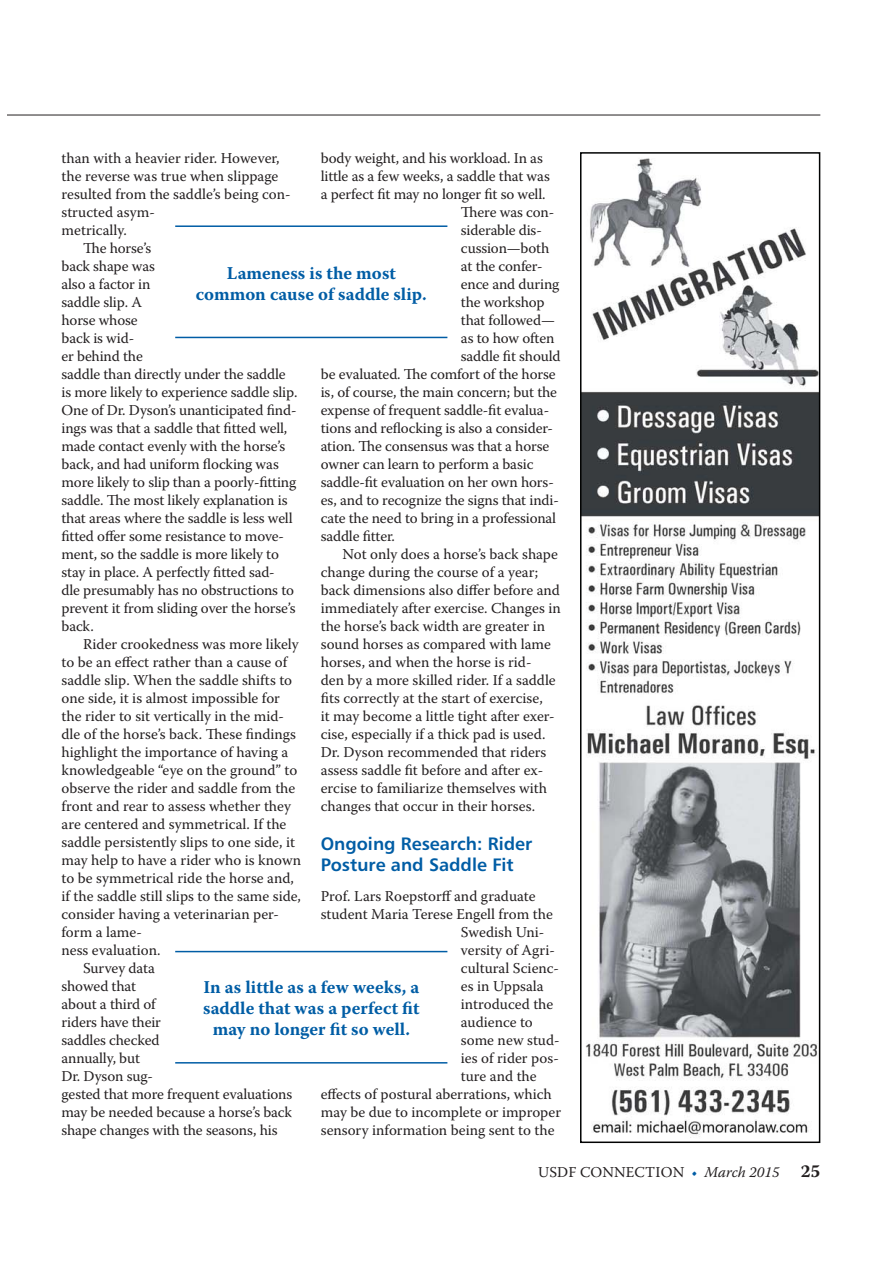
<style>
.page{position:relative;width:893px;height:1263px;background:#fff}
.page>*{position:absolute;margin:0;border:0;box-sizing:border-box;transform-origin:0 0}
.t1{font:700 18px/21px "Warnock Pro";color:#005da5;text-align:center}
.t2{font:18px/21px "Humanist 777 BT Bold B";color:#005da5}
.t3{font:15px "Warnock Pro";color:#231f20}
.s1{color:#005da5}
.s2{font-style:italic}
.s3{font-weight:700;font-size:18px}
</style>
<div class="page">
<hr style="left:8px;top:115px;width:812px;height:1px;background:#231f20">
<img style="left:583px;top:158px;width:234px;height:980px">
<div style="left:580px;top:152px;width:240px;height:991px;border:2px solid #010202"></div>
<hr style="left:175px;top:225px;width:272px;height:2px;background:#005da5">
<hr style="left:175px;top:337px;width:272px;height:1px;background:#005da5">
<hr style="left:175px;top:951px;width:272px;height:1px;background:#005da5">
<hr style="left:175px;top:1062px;width:272px;height:2px;background:#005da5">
<p class="t3" style="left:62px;top:153px;width:220px">than with a heavier rider. However,</p>
<p class="t3" style="left:62px;top:171px;width:218px">the reverse was true when slippage</p>
<p class="t3" style="left:62px;top:189px;width:231px">resulted from the saddle’s being con-</p>
<p class="t3" style="left:62px;top:207px;width:95px">structed asym-</p>
<p class="t3" style="left:62px;top:225px;width:67px">metrically.</p>
<p class="t3" style="left:83px;top:243px;width:70px">The horse’s</p>
<p class="t3" style="left:62px;top:261px;width:95px">back shape was</p>
<p class="t3" style="left:62px;top:279px;width:90px">also a factor in</p>
<p class="t3" style="left:62px;top:297px;width:82px">saddle slip. A</p>
<p class="t3" style="left:62px;top:315px;width:78px">horse whose</p>
<p class="t3" style="left:62px;top:333px;width:74px">back is wid-</p>
<p class="t3" style="left:62px;top:351px;width:83px">er behind the</p>
<p class="t3" style="left:62px;top:369px;width:226px">saddle than directly under the saddle</p>
<p class="t3" style="left:62px;top:387px;width:237px">is more likely to experience saddle slip.</p>
<p class="t3" style="left:62px;top:405px;width:236px">One of Dr. Dyson’s unanticipated find-</p>
<p class="t3" style="left:62px;top:423px;width:227px">ings was that a saddle that fitted well,</p>
<p class="t3" style="left:62px;top:441px;width:225px">made contact evenly with the horse’s</p>
<p class="t3" style="left:62px;top:459px;width:219px">back, and had uniform flocking was</p>
<p class="t3" style="left:62px;top:477px;width:236px">more likely to slip than a poorly-fitting</p>
<p class="t3" style="left:62px;top:495px;width:228px">saddle. The most likely explanation is</p>
<p class="t3" style="left:62px;top:513px;width:233px">that areas where the saddle is less well</p>
<p class="t3" style="left:62px;top:531px;width:224px">fitted offer some resistance to move-</p>
<p class="t3" style="left:62px;top:549px;width:219px">ment, so the saddle is more likely to</p>
<p class="t3" style="left:62px;top:567px;width:215px">stay in place. A perfectly fitted sad-</p>
<p class="t3" style="left:62px;top:585px;width:234px">dle presumably has no obstructions to</p>
<p class="t3" style="left:62px;top:603px;width:236px">prevent it from sliding over the horse’s</p>
<p class="t3" style="left:62px;top:621px;width:34px">back.</p>
<p class="t3" style="left:83px;top:639px;width:217px">Rider crookedness was more likely</p>
<p class="t3" style="left:62px;top:657px;width:227px">to be an effect rather than a cause of</p>
<p class="t3" style="left:62px;top:675px;width:232px">saddle slip. When the saddle shifts to</p>
<p class="t3" style="left:62px;top:693px;width:220px">one side, it is almost impossible for</p>
<p class="t3" style="left:62px;top:711px;width:224px">the rider to sit vertically in the mid-</p>
<p class="t3" style="left:62px;top:729px;width:236px">dle of the horse’s back. These findings</p>
<p class="t3" style="left:62px;top:747px;width:228px">highlight the importance of having a</p>
<p class="t3" style="left:62px;top:765px;width:237px">knowledgeable “eye on the ground” to</p>
<p class="t3" style="left:62px;top:783px;width:235px">observe the rider and saddle from the</p>
<p class="t3" style="left:62px;top:801px;width:231px">front and rear to assess whether they</p>
<p class="t3" style="left:62px;top:819px;width:226px">are centered and symmetrical. If the</p>
<p class="t3" style="left:62px;top:837px;width:235px">saddle persistently slips to one side, it</p>
<p class="t3" style="left:62px;top:855px;width:241px">may help to have a rider who is known</p>
<p class="t3" style="left:62px;top:873px;width:234px">to be symmetrical ride the horse and,</p>
<p class="t3" style="left:62px;top:891px;width:241px">if the saddle still slips to the same side,</p>
<p class="t3" style="left:62px;top:909px;width:219px">consider having a veterinarian per-</p>
<p class="t3" style="left:62px;top:927px;width:82px">form a lame-</p>
<p class="t3" style="left:62px;top:945px;width:100px">ness evaluation.</p>
<p class="t3" style="left:83px;top:963px;width:73px">Survey data</p>
<p class="t3" style="left:62px;top:981px;width:76px">showed that</p>
<p class="t3" style="left:62px;top:999px;width:96px">about a third of</p>
<p class="t3" style="left:62px;top:1017px;width:101px">riders have their</p>
<p class="t3" style="left:62px;top:1035px;width:100px">saddles checked</p>
<p class="t3" style="left:62px;top:1053px;width:80px">annually, but</p>
<p class="t3" style="left:62px;top:1071px;width:93px">Dr. Dyson sug-</p>
<p class="t3" style="left:62px;top:1089px;width:232px">gested that more frequent evaluations</p>
<p class="t3" style="left:62px;top:1107px;width:232px">may be needed because a horse’s back</p>
<p class="t3" style="left:62px;top:1125px;width:218px">shape changes with the seasons, his</p>
<p class="t3" style="left:321px;top:153px;width:224px">body weight, and his workload. In as</p>
<p class="t3" style="left:321px;top:171px;width:231px">little as a few weeks, a saddle that was</p>
<p class="t3" style="left:321px;top:189px;width:226px">a perfect fit may no longer fit so well.</p>
<p class="t3" style="left:461px;top:207px;width:95px">There was con-</p>
<p class="t3" style="left:461px;top:225px;width:83px">siderable dis-</p>
<p class="t3" style="left:461px;top:243px;width:90px">cussion—both</p>
<p class="t3" style="left:461px;top:261px;width:83px">at the confer-</p>
<p class="t3" style="left:461px;top:279px;width:100px">ence and during</p>
<p class="t3" style="left:461px;top:297px;width:85px">the workshop</p>
<p class="t3" style="left:461px;top:315px;width:96px">that followed—</p>
<p class="t3" style="left:461px;top:333px;width:95px">as to how often</p>
<p class="t3" style="left:461px;top:351px;width:101px">saddle fit should</p>
<p class="t3" style="left:321px;top:369px;width:236px">be evaluated. The comfort of the horse</p>
<p class="t3" style="left:321px;top:387px;width:238px">is, of course, the main concern; but the</p>
<p class="t3" style="left:321px;top:405px;width:230px">expense of frequent saddle-fit evalua-</p>
<p class="t3" style="left:321px;top:423px;width:234px">tions and reflocking is also a consider-</p>
<p class="t3" style="left:321px;top:441px;width:230px">ation. The consensus was that a horse</p>
<p class="t3" style="left:321px;top:459px;width:214px">owner can learn to perform a basic</p>
<p class="t3" style="left:321px;top:477px;width:235px">saddle-fit evaluation on her own hors-</p>
<p class="t3" style="left:321px;top:495px;width:240px">es, and to recognize the signs that indi-</p>
<p class="t3" style="left:321px;top:513px;width:237px">cate the need to bring in a professional</p>
<p class="t3" style="left:321px;top:531px;width:76px">saddle fitter.</p>
<p class="t3" style="left:342px;top:549px;width:217px">Not only does a horse’s back shape</p>
<p class="t3" style="left:321px;top:567px;width:219px">change during the course of a year;</p>
<p class="t3" style="left:321px;top:585px;width:241px">back dimensions also differ before and</p>
<p class="t3" style="left:321px;top:603px;width:242px">immediately after exercise. Changes in</p>
<p class="t3" style="left:321px;top:621px;width:226px">the horse’s back width are greater in</p>
<p class="t3" style="left:321px;top:639px;width:232px">sound horses as compared with lame</p>
<p class="t3" style="left:321px;top:657px;width:212px">horses, and when the horse is rid-</p>
<p class="t3" style="left:321px;top:675px;width:236px">den by a more skilled rider. If a saddle</p>
<p class="t3" style="left:321px;top:693px;width:223px">fits correctly at the start of exercise,</p>
<p class="t3" style="left:321px;top:711px;width:235px">it may become a little tight after exer-</p>
<p class="t3" style="left:321px;top:729px;width:226px">cise, especially if a thick pad is used.</p>
<p class="t3" style="left:321px;top:747px;width:227px">Dr. Dyson recommended that riders</p>
<p class="t3" style="left:321px;top:765px;width:224px">assess saddle fit before and after ex-</p>
<p class="t3" style="left:321px;top:783px;width:228px">ercise to familiarize themselves with</p>
<p class="t3" style="left:321px;top:801px;width:216px">changes that occur in their horses.</p>
<p class="t2" style="left:321px;top:835px;width:213px">Ongoing Research: Rider<br>Posture and Saddle Fit</p>
<p class="t3" style="left:321px;top:891px;width:216px">Prof. Lars Roepstorff and graduate</p>
<p class="t3" style="left:321px;top:909px;width:234px">student Maria Terese Engell from the</p>
<p class="t3" style="left:461px;top:927px;width:85px">Swedish Uni-</p>
<p class="t3" style="left:461px;top:945px;width:96px">versity of Agri-</p>
<p class="t3" style="left:461px;top:963px;width:99px">cultural Scienc-</p>
<p class="t3" style="left:461px;top:981px;width:84px">es in Uppsala</p>
<p class="t3" style="left:461px;top:999px;width:94px">introduced the</p>
<p class="t3" style="left:461px;top:1017px;width:73px">audience to</p>
<p class="t3" style="left:461px;top:1035px;width:100px">some new stud-</p>
<p class="t3" style="left:461px;top:1053px;width:99px">ies of rider pos-</p>
<p class="t3" style="left:461px;top:1071px;width:77px">ture and the</p>
<p class="t3" style="left:321px;top:1089px;width:233px">effects of postural aberrations, which</p>
<p class="t3" style="left:321px;top:1107px;width:242px">may be due to incomplete or improper</p>
<p class="t3" style="left:321px;top:1125px;width:235px">sensory information being sent to the</p>
<p class="t1" style="left:196px;top:264px;width:233px">Lameness is the most common cause of saddle slip.</p>
<p class="t1" style="left:203px;top:979px;width:218px">In as little as a few weeks, a saddle that was a perfect fit may no longer fit so well.</p>
<p class="t3" style="left:538px;top:1167px;width:284px">USDF CONNECTION <span class="s1">t</span> <span class="s2">March 2015</span> <span class="s3">25</span></p>
</div>
